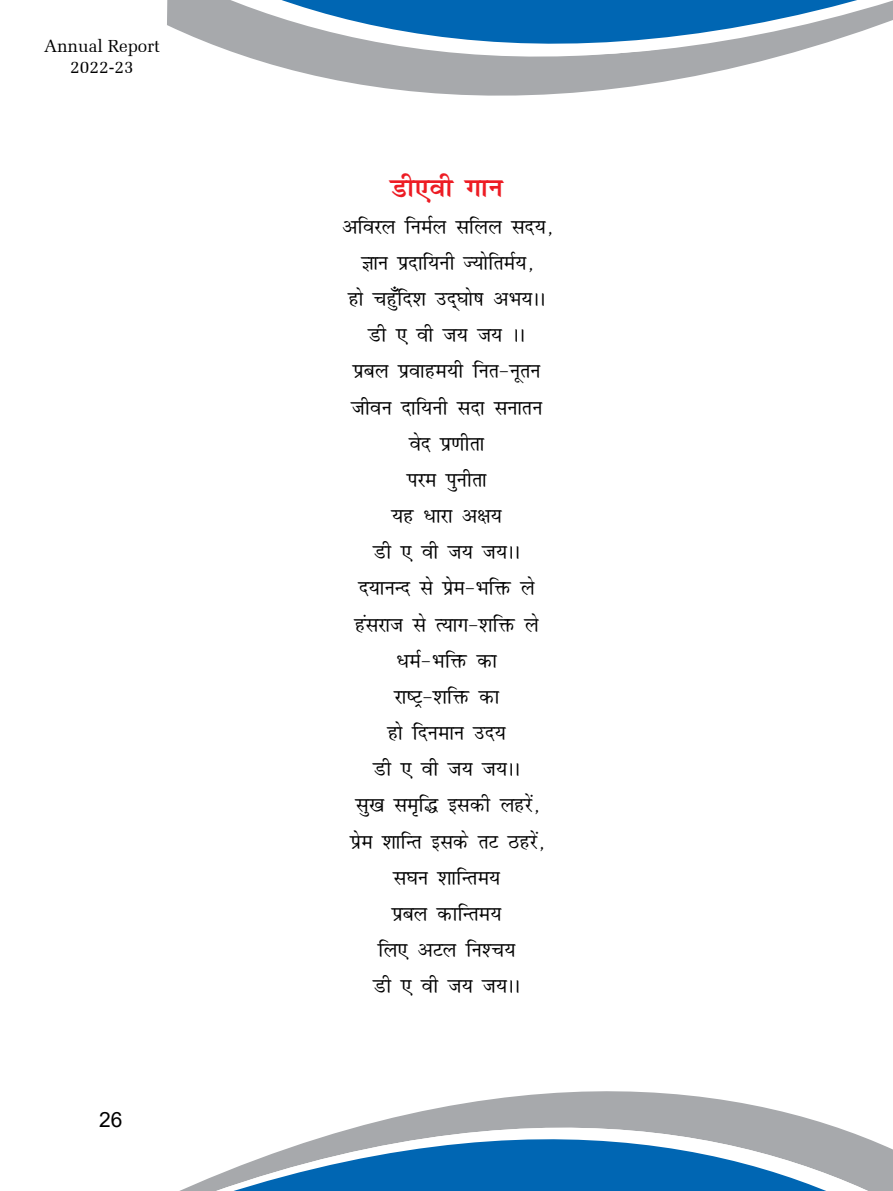
<style>
.page{position:relative;width:893px;height:1191px;background:#fff}
.page>*{position:absolute;margin:0;border:0;box-sizing:border-box;transform-origin:0 0}
.t1{font:700 31.5px "Walkman Chanakya 905";color:#ed1c24}
.t2{font:24.5px/36.2px "Walkman Chanakya 905 Normal";color:#000;text-align:center}
.t3{font:21px "Arial";color:#000}
.t4{font:17.5px/21px "Zapf Elliptical 711 BT";color:#000;text-align:center}
</style>
<div class="page">
<svg style="left:179px;top:1091px;width:713px;height:100px"></svg>
<svg style="left:167px;top:0;width:725px;height:96px"></svg>
<svg style="left:892px;top:1149px;width:1px;height:42px"></svg>
<svg style="left:892px;top:0;width:1px;height:21px"></svg>
<p class="t4" style="left:44px;top:35px;width:117px">Annual Report<br>2022-23</p>
<p class="t3" style="left:99px;top:1105px;width:25px">26</p>
<p class="t1" style="left:390px;top:169px;width:113px">Mh,oh xku</p>
<p class="t2" style="left:342px;top:210px;width:210px">vfojy fueZy lfyy ln;]<br>Kku çnkf;uh T;ksfreZ;]<br>gks pgq¡fn'k mn~?kks"k vHk;AA<br>Mh , oh t; t; AA<br>çcy çokge;h fur&amp;uwru thou nkf;uh lnk lukru osn ç.khrk<br>ije iquhrk<br>;g /kjk v{k;<br>Mh , oh t; t;AA<br>n;kuUn ls çse&amp;HkfÙkQ ys galjkt ls R;kx&amp;'kfÙkQ ys /eZ&amp;HkfÙkQ dk<br>jk"Vª&amp;'kfÙkQ dk<br>gks fnueku mn;<br>Mh , oh t; t;AA<br>lq• le`f¼ bldh ygjsa] çse 'kkfUr blds rV Bgjsa] l?ku 'kkfUre;<br>çcy dkfUre;<br>fy, vVy fu'p;<br>Mh , oh t; t;AA</p>
</div>
